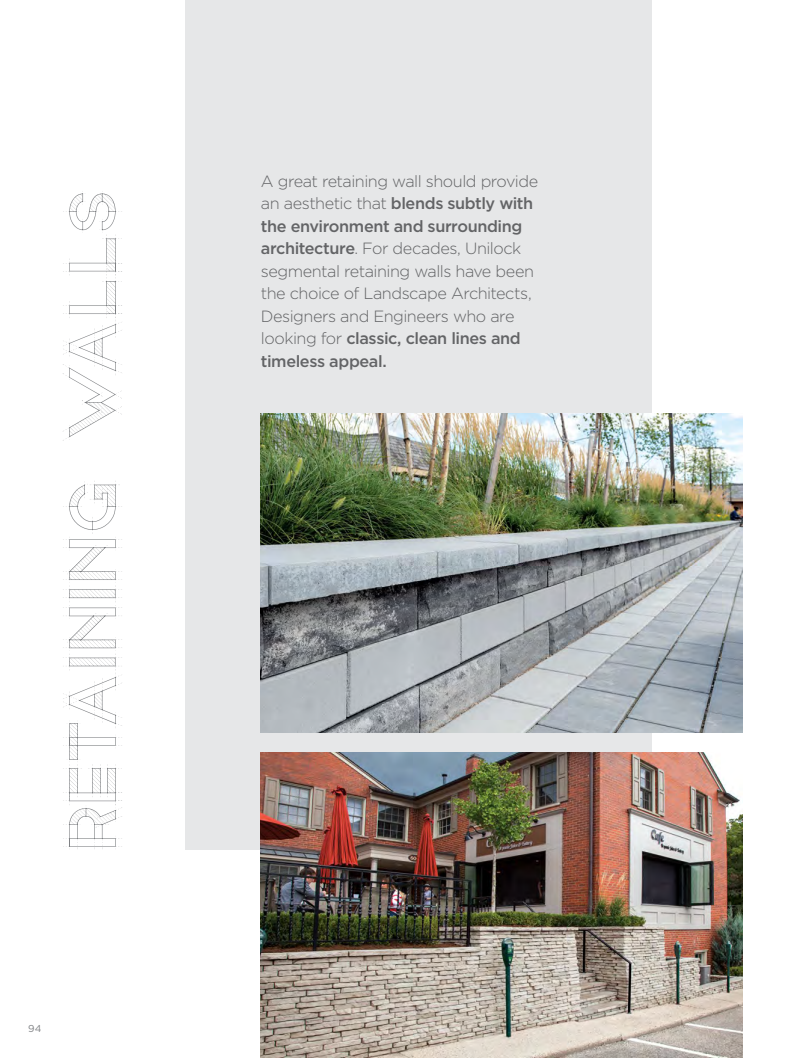
<style>
.page{position:relative;width:810px;height:1058px;background:#fff}
.page>*{position:absolute;margin:0;border:0;box-sizing:border-box;transform-origin:0 0}
.t1{font:75px "Rollandin Emilie";color:#808285}
.t2{font:300 16.25px/22.5px "Gotham";letter-spacing:-.03em;color:#636466}
.t3{font:10px "Gotham";color:#808285}
.s1{font-weight:500}
</style>
<div class="page">
<div style="left:185px;top:0;width:467px;height:849px;background:#e6e7e8"></div>
<img style="left:261px;top:414px;width:481px;height:318px">
<img style="left:261px;top:752px;width:481px;height:306px">
<h1 class="t1" style="left:63px;top:849px;width:661px;rotate:-90deg">RETAINING WALLS</h1>
<p class="t3" style="left:28px;top:1022px;width:15px">94</p>
<p class="t2" style="left:261px;top:169px;width:279px">A great retaining wall should provide an aesthetic that <span class="s1">blends subtly with the environment and surrounding architecture</span>. For decades, Unilock segmental retaining walls have been the choice of Landscape Architects, Designers and Engineers who are looking for <span class="s1">classic, clean lines and timeless appeal.</span></p>
</div>
